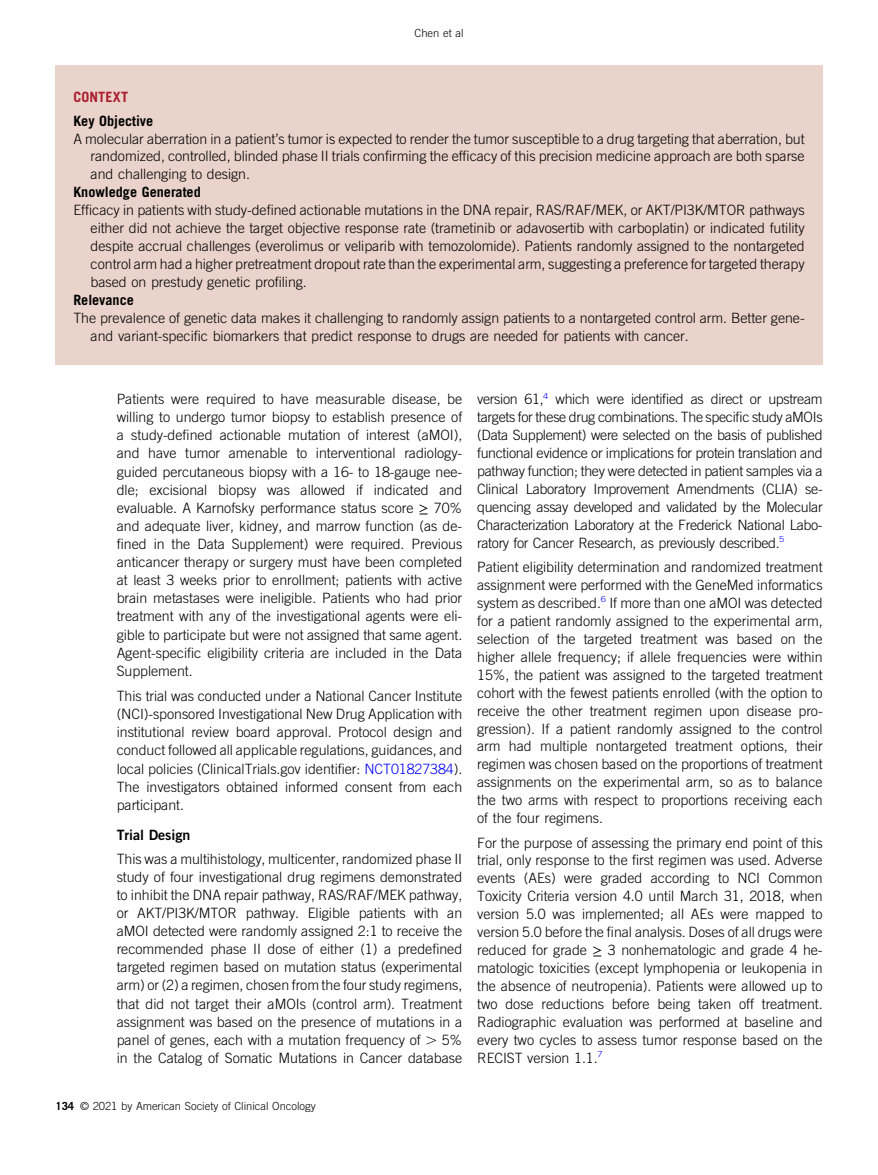
<style>
.page{position:relative;width:878px;height:1175px;background:#fff}
.page>*{position:absolute;margin:0;border:0;box-sizing:border-box;transform-origin:0 0}
.t1{font:14.25px/18px "Adv O Td 710 a 12 c";color:#000;text-align:justify}
.t2{font:14.25px "Adv O Tb 03 e 4648.B";color:#000}
.t3{font:14.25px "Adv OT8 a 0 d 451 b.B";color:#000}
.t4{font:14.25px "Adv O Tb 03 e 4648.B";letter-spacing:.015em;color:#aa1e2e}
.t5{font:11.25px "Adv O Td 710 a 12 c";color:#000}
.s1{font-style:inherit}
.s2{font-family:"Adv O Td 710 a 12 c+fb"}
.s3{font-family:"Advmathsys"}
.s4{color:#00f}
.s5{font-family:"Adv OT463 cc 31 e"}
.s6{font-family:"Adv O Tb 03 e 4648.B"}
</style>
<div class="page">
<div style="left:55px;top:66px;width:767px;height:299px;background:#ead3cb"></div>
<p class="t5" style="left:414px;top:29px;width:50px">Chen et al</p>
<p class="t4" style="left:73px;top:91px;width:56px">CONTEXT</p>
<p class="t2" style="left:73px;top:115px;width:81px">Key Objective</p>
<p class="t1" style="left:91px;top:131px;width:715px;text-indent:-17px">A molecular aberration in a patient<span class="s1">’</span>s tumor is expected to render the tumor susceptible to a drug targeting that aberration, but randomized, controlled, blinded phase II trials con<span class="s2">fi</span>rming the ef<span class="s2">fi</span>cacy of this precision medicine approach are both sparse and challenging to design.</p>
<p class="t2" style="left:73px;top:187px;width:129px">Knowledge Generated</p>
<p class="t1" style="left:91px;top:202px;width:715px;text-indent:-17px">Ef<span class="s2">fi</span>cacy in patients with study-de<span class="s2">fi</span>ned actionable mutations in the DNA repair, RAS/RAF/MEK, or AKT/PI3K/MTOR pathways either did not achieve the target objective response rate (trametinib or adavosertib with carboplatin) or indicated futility despite accrual challenges (everolimus or veliparib with temozolomide). Patients randomly assigned to the nontargeted control arm had a higher pretreatment dropout rate than the experimental arm, suggesting a preference for targeted therapy based on prestudy genetic pro<span class="s2">fi</span>ling.</p>
<p class="t2" style="left:73px;top:295px;width:62px">Relevance</p>
<p class="t1" style="left:91px;top:310px;width:715px;text-indent:-17px">The prevalence of genetic data makes it challenging to randomly assign patients to a nontargeted control arm. Better gene&shy;and variant-speci<span class="s2">fi</span>c biomarkers that predict response to drugs are needed for patients with cancer.</p>
<p class="t1" style="left:117px;top:391px;width:347px">Patients were required to have measurable disease, be willing to undergo tumor biopsy to establish presence of a study-de<span class="s2">fi</span>ned actionable mutation of interest (aMOI), and have tumor amenable to interventional radiology&shy;guided percutaneous biopsy with a 16- to 18-gauge nee&shy;dle; excisional biopsy was allowed if indicated and evaluable. A Karnofsky performance status score <span class="s3">≥</span> 70% and adequate liver, kidney, and marrow function (as de&shy;<span class="s2">fi</span>ned in the Data Supplement) were required. Previous anticancer therapy or surgery must have been completed at least 3 weeks prior to enrollment; patients with active brain metastases were ineligible. Patients who had prior treatment with any of the investigational agents were eli&shy;gible to participate but were not assigned that same agent.<br>Agent-speci<span class="s2">fi</span>c eligibility criteria are included in the Data Supplement.</p>
<p class="t1" style="left:117px;top:688px;width:347px">This trial was conducted under a National Cancer Institute (NCI)-sponsored Investigational New Drug Application with institutional review board approval. Protocol design and conduct followed all applicable regulations, guidances, and local policies (ClinicalTrials.gov identi<span class="s2">fi</span>er: <span class="s4">NCT01827384</span>).<br>The investigators obtained informed consent from each participant.</p>
<p class="t3" style="left:117px;top:829px;width:75px">Trial Design</p>
<p class="t1" style="left:117px;top:850px;width:347px">This was a multihistology, multicenter, randomized phase II study of four investigational drug regimens demonstrated to inhibit the DNA repair pathway, RAS/RAF/MEK pathway, or AKT/PI3K/MTOR pathway. Eligible patients with an aMOI detected were randomly assigned 2:1 to receive the recommended phase II dose of either (1) a prede<span class="s2">fi</span>ned targeted regimen based on mutation status (experimental arm) or (2) a regimen, chosen from the four study regimens, that did not target their aMOIs (control arm). Treatment assignment was based on the presence of mutations in a panel of genes, each with a mutation frequency of <span class="s5">.</span> 5% in the Catalog of Somatic Mutations in Cancer database</p>
<p class="t5" style="left:55px;top:1101px;width:262px"><span class="s6">134</span> © 2021 by American Society of Clinical Oncology</p>
<p class="t1" style="left:477px;top:391px;width:347px">version 61,<sup>4</sup> which were identi<span class="s2">fi</span>ed as direct or upstream targets for these drug combinations. The speci<span class="s2">fi</span>c study aMOIs (Data Supplement) were selected on the basis of published functional evidence or implications for protein translation and pathway function; they were detected in patient samples via a Clinical Laboratory Improvement Amendments (CLIA) se&shy;quencing assay developed and validated by the Molecular Characterization Laboratory at the Frederick National Labo&shy;ratory for Cancer Research, as previously described.<sup>5</sup></p>
<p class="t1" style="left:477px;top:559px;width:347px">Patient eligibility determination and randomized treatment assignment were performed with the GeneMed informatics system as described.<sup>6</sup> If more than one aMOI was detected for a patient randomly assigned to the experimental arm, selection of the targeted treatment was based on the higher allele frequency; if allele frequencies were within 15%, the patient was assigned to the targeted treatment cohort with the fewest patients enrolled (with the option to receive the other treatment regimen upon disease pro&shy;gression). If a patient randomly assigned to the control arm had multiple nontargeted treatment options, their regimen was chosen based on the proportions of treatment assignments on the experimental arm, so as to balance the two arms with respect to proportions receiving each of the four regimens.</p>
<p class="t1" style="left:477px;top:834px;width:347px">For the purpose of assessing the primary end point of this trial, only response to the <span class="s2">fi</span>rst regimen was used. Adverse events (AEs) were graded according to NCI Common Toxicity Criteria version 4.0 until March 31, 2018, when version 5.0 was implemented; all AEs were mapped to version 5.0 before the <span class="s2">fi</span>nal analysis. Doses of all drugs were reduced for grade <span class="s3">≥</span> 3 nonhematologic and grade 4 he&shy;matologic toxicities (except lymphopenia or leukopenia in the absence of neutropenia). Patients were allowed up to two dose reductions before being taken off treatment.<br>Radiographic evaluation was performed at baseline and every two cycles to assess tumor response based on the RECIST version 1.1.<sup>7</sup></p>
</div>
